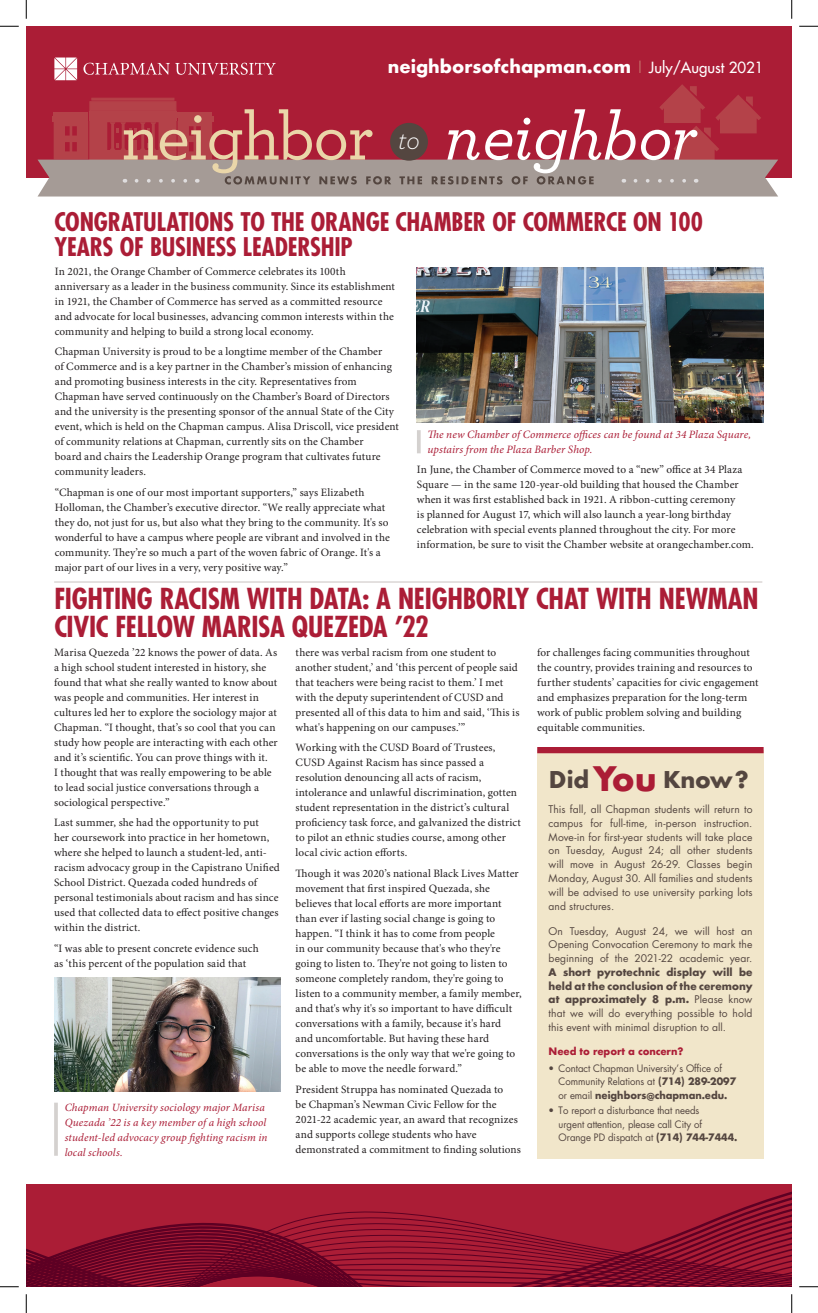
<style>
.page{position:relative;width:818px;height:1313px;background:#fff}
.page>*{position:absolute;margin:0;border:0;box-sizing:border-box;transform-origin:0 0}
.t1{font:500 68.75px "Archer Pro";letter-spacing:-.025em;color:#ead6a9}
.t2{font:italic 500 68.75px "Archer Pro";letter-spacing:-.005em;color:#fff}
.t3{font:700 condensed 28.12px/27.5px "Futura";letter-spacing:-.01em;color:#ab1d36}
.t4{font:italic 300 27.5px "Archer Pro";color:#fff}
.t5{font:700 condensed 25px/25px "Futura";letter-spacing:-.005em;color:#ab1d36}
.t6{font:700 22.5px "Futura";letter-spacing:-.015em;color:#544640}
.t7{font:700 17.5px "Futura";color:#fff}
.t8{font:11.25px/15px "Minion Pro";letter-spacing:.01em;color:#231f20}
.t9{font:italic 11.25px/15px "Minion Pro";letter-spacing:.01em;color:#ab1d36}
.t10{font:italic 11.12px/15px "Minion Pro";letter-spacing:.01em;color:#ab1d36}
.t11{font:10.25px/13.8px "Futura";letter-spacing:.005em;color:#544640;text-align:justify}
.t12{font:10px/13.1px "Futura";letter-spacing:-.01em;color:#544640}
.t13{font:700 10px "Futura";letter-spacing:-.01em;color:#ab1d36}
.s1{font-weight:400;font-size:15px;color:#c36b66}
.s2{font-weight:400;font-size:15px}
.s3{font-size:32.88px;color:#ab1d36}
.s4{font-family:"Futura LT Pro";font-weight:700}
.s5{font-weight:700}
</style>
<div class="page">
<div style="left:26px;top:26px;width:765px;height:152px;background:#ab1d36"></div>
<svg style="left:26px;top:1184px;width:765px;height:102px"></svg>
<svg style="left:38px;top:57px;width:740px;height:139px"></svg>
<div style="left:390px;top:123px;width:38px;height:38px;background:#544640;border-radius:50%"></div>
<hr style="left:54px;top:581px;width:708px;height:1px;background:#c9c2c0">
<div style="left:537px;top:750px;width:226px;height:408px;background:#f1e6ca"></div>
<div style="left:537px;top:747px;width:226px;height:6px;background:#ab1d36"></div>
<img style="left:417px;top:267px;width:346px;height:155px">
<img style="left:54px;top:977px;width:227px;height:114px">
<hr style="left:54px;top:1102px;width:4px;height:53px;background:#dad7d5">
<hr style="left:417px;top:430px;width:3px;height:23px;background:#544640">
<svg style="left:0;top:25px;width:19px;height:2px"></svg>
<svg style="left:799px;top:25px;width:19px;height:2px"></svg>
<svg style="left:0;top:1286px;width:19px;height:1px"></svg>
<svg style="left:799px;top:1286px;width:19px;height:1px"></svg>
<svg style="left:25px;top:0;width:2px;height:19px"></svg>
<svg style="left:25px;top:1294px;width:2px;height:18px"></svg>
<svg style="left:791px;top:0;width:1px;height:19px"></svg>
<svg style="left:791px;top:1294px;width:1px;height:18px"></svg>
<p class="t1" style="left:121px;top:87px;width:254px">neighbor</p>
<p class="t7" style="left:388px;top:54px;width:377px">neighborsofchapman.com <span class="s1">|</span> <span class="s2">July/August 2021</span></p>
<p class="t4" style="left:398px;top:121px;width:23px">to</p>
<p class="t2" style="left:444px;top:86px;width:254px">neighbor</p>
<p class="t5" style="left:54px;top:209px;width:650px">CONGRATULATIONS TO THE ORANGE CHAMBER OF COMMERCE ON 100<br>YEARS OF BUSINESS LEADERSHIP</p>
<p class="t8" style="left:55px;top:264px;width:342px">In 2021, the Orange Chamber of Commerce celebrates its 100th anniversary as a leader in the business community. Since its establishment in 1921, the Chamber of Commerce has served as a committed resource and advocate for local businesses, advancing common interests within the community and helping to build a strong local economy.</p>
<p class="t8" style="left:55px;top:344px;width:346px">Chapman University is proud to be a longtime member of the Chamber<br>of Commerce and is a key partner in the Chamber’s mission of enhancing and promoting business interests in the city. Representatives from Chapman have served continuously on the Chamber’s Board of Directors and the university is the presenting sponsor of the annual State of the City event, which is held on the Chapman campus. Alisa Driscoll, vice president of community relations at Chapman, currently sits on the Chamber<br>board and chairs the Leadership Orange program that cultivates future community leaders.</p>
<p class="t8" style="left:55px;top:485px;width:336px">“Chapman is one of our most important supporters,” says Elizabeth Holloman, the Chamber’s executive director. “We really appreciate what they do, not just for us, but also what they bring to the community. It's so wonderful to have a campus where people are vibrant and involved in the community. They’re so much a part of the woven fabric of Orange. It's a major part of our lives in a very, very positive way.”</p>
<p class="t9" style="left:427px;top:428px;width:325px">The new Chamber of Commerce offices can be found at 34 Plaza Square, upstairs from the Plaza Barber Shop.</p>
<p class="t8" style="left:417px;top:463px;width:338px">In June, the Chamber of Commerce moved to a “new” office at 34 Plaza Square — in the same 120-year-old building that housed the Chamber when it was first established back in 1921. A ribbon-cutting ceremony<br>is planned for August 17, which will also launch a year-long birthday celebration with special events planned throughout the city. For more information, be sure to visit the Chamber website at orangechamber.com.</p>
<p class="t3" style="left:54px;top:584px;width:705px">FIGHTING RACISM WITH DATA: A NEIGHBORLY CHAT WITH NEWMAN<br>CIVIC FELLOW MARISA QUEZEDA ’22</p>
<p class="t8" style="left:54px;top:645px;width:225px">Marisa Quezeda ’22 knows the power of data. As a high school student interested in history, she found that what she really wanted to know about was people and communities. Her interest in cultures led her to explore the sociology major at Chapman. “I thought, that’s so cool that you can study how people are interacting with each other and it’s scientific. You can prove things with it.<br>I thought that was really empowering to be able to lead social justice conversations through a sociological perspective.”</p>
<p class="t8" style="left:54px;top:815px;width:227px">Last summer, she had the opportunity to put<br>her coursework into practice in her hometown, where she helped to launch a student-led, anti&shy;racism advocacy group in the Capistrano Unified School District. Quezada coded hundreds of personal testimonials about racism and has since used that collected data to effect positive changes within the district.</p>
<p class="t8" style="left:54px;top:941px;width:206px">“I was able to present concrete evidence such as ‘this percent of the population said that</p>
<p class="t10" style="left:65px;top:1100px;width:204px">Chapman University sociology major Marisa Quezada ’22 is a key member of a high school student-led advocacy group fighting racism in local schools.</p>
<p class="t8" style="left:295px;top:645px;width:225px">there was verbal racism from one student to another student,’ and ‘this percent of people said that teachers were being racist to them.’ I met with the deputy superintendent of CUSD and presented all of this data to him and said, ‘This is what's happening on our campuses.’”</p>
<p class="t8" style="left:295px;top:740px;width:227px">Working with the CUSD Board of Trustees, CUSD Against Racism has since passed a resolution denouncing all acts of racism, intolerance and unlawful discrimination, gotten student representation in the district’s cultural proficiency task force, and galvanized the district to pilot an ethnic studies course, among other local civic action efforts.</p>
<p class="t8" style="left:295px;top:866px;width:227px">Though it was 2020’s national Black Lives Matter movement that first inspired Quezada, she believes that local efforts are more important than ever if lasting social change is going to happen. “I think it has to come from people<br>in our community because that's who they're going to listen to. They're not going to listen to someone completely random, they're going to listen to a community member, a family member, and that's why it's so important to have difficult conversations with a family, because it's hard<br>and uncomfortable. But having these hard conversations is the only way that we're going to be able to move the needle forward.”</p>
<p class="t8" style="left:295px;top:1082px;width:227px">President Struppa has nominated Quezada to<br>be Chapman’s Newman Civic Fellow for the 2021-22 academic year, an award that recognizes and supports college students who have demonstrated a commitment to finding solutions</p>
<p class="t8" style="left:537px;top:645px;width:223px">for challenges facing communities throughout the country, provides training and resources to further students’ capacities for civic engagement and emphasizes preparation for the long-term work of public problem solving and building equitable communities.</p>
<p class="t6" style="left:548px;top:763px;width:201px">Did <span class="s3">You</span> Know?</p>
<p class="t11" style="left:548px;top:802px;width:205px">This fall, all Chapman students will return to campus for full-time, in-person instruction.<br>Move-in for first-year students will take place on Tuesday, August 24; all other students will move in August 26-29. Classes begin Monday, August 30. All families and students will be advised to use university parking lots and structures.</p>
<p class="t11" style="left:548px;top:923px;width:205px">On Tuesday, August 24, we will host an Opening Convocation Ceremony to mark the beginning of the 2021-22 academic year.<br><span class="s4">A short pyrotechnic display will be held at the conclusion of the ceremony at approximately 8 p.m.</span> Please know that we will do everything possible to hold this event with minimal disruption to all.</p>
<p class="t13" style="left:548px;top:1044px;width:136px">Need to report a concern?</p>
<p class="t12" style="left:558px;top:1061px;width:179px;text-indent:-10px">• Contact Chapman University’s Office of<br>Community Relations at <span class="s5">(714) 289-2097 </span>or email <span class="s5">neighbors@chapman.edu.</span></p>
<p class="t12" style="left:558px;top:1104px;width:181px;text-indent:-10px">• To report a disturbance that needs<br>urgent attention, please call City of<br>Orange PD dispatch at <span class="s5">(714) 744-7444.</span></p>
</div>
